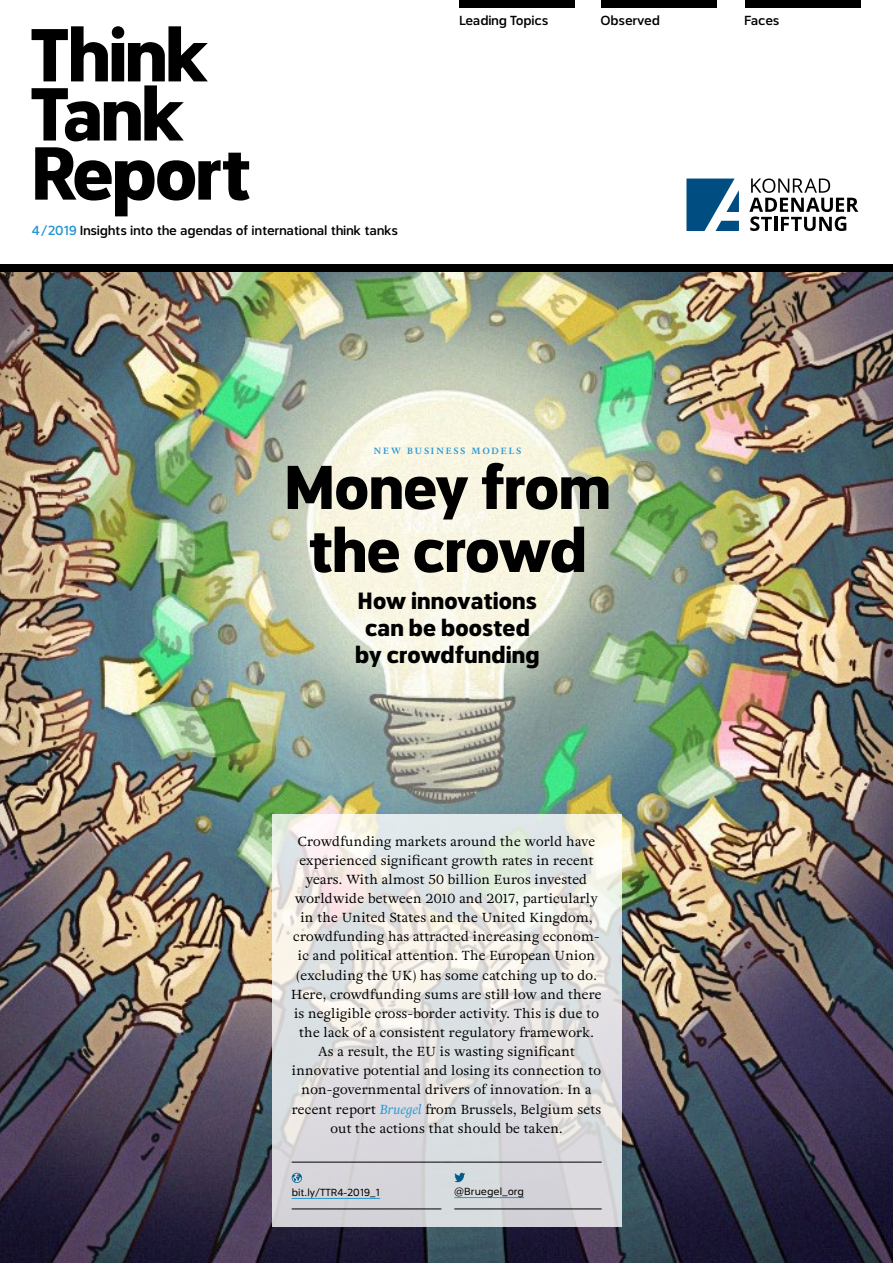
<style>
.page{position:relative;width:893px;height:1263px;background:#fff}
.page>*{position:absolute;margin:0;border:0;box-sizing:border-box;transform-origin:0 0}
.t1{font:900 76.5px/59.1px "Catesque";letter-spacing:-.05em;color:#000}
.t2{font:900 63px/63px "Catesque";letter-spacing:-.035em;color:#000;text-align:center}
.t3{font:900 24px "Catesque";letter-spacing:-.02em;color:#000}
.Navigation{font:500 13.35px "Catesque";letter-spacing:-.02em;color:#000}
.t4{font:13.05px/19.2px "Adriane Text";letter-spacing:.015em;color:#000;text-align:center}
.Details{font:10.5px "Catesque";color:#000}
.t5{font:700 9px "Adriane Text";letter-spacing:.22em;color:#2797d2}
.s1{color:#2797d2}
.s2{font-style:italic;color:#2797d2}
</style>
<div class="page">
<img style="left:0;top:272px;width:893px;height:991px">
<div style="left:746px;top:0;width:115px;height:8px;background:#000"></div>
<div style="left:601px;top:0;width:115px;height:8px;background:#000"></div>
<svg style="left:749px;top:179px;width:109px;height:52px"></svg>
<svg style="left:686px;top:179px;width:53px;height:52px"></svg>
<div style="left:460px;top:0;width:115px;height:8px;background:#000"></div>
<div style="left:0;top:265px;width:893px;height:7px;background:#000"></div>
<svg style="left:272px;top:814px;width:350px;height:413px"></svg>
<hr style="left:292px;top:1162px;width:149px;height:1px;background:#000">
<hr style="left:454px;top:1162px;width:148px;height:1px;background:#000">
<hr style="left:292px;top:1209px;width:149px;height:1px;background:#000">
<hr style="left:454px;top:1209px;width:148px;height:1px;background:#000">
<svg style="left:441px;top:1162px;width:13px;height:1px"></svg>
<hr style="left:292px;top:1198px;width:88px;height:1px;background:#2797d2">
<svg style="left:292px;top:1173px;width:10px;height:10px"></svg>
<hr style="left:454px;top:1197px;width:70px;height:1px;background:#2797d2">
<svg style="left:454px;top:1173px;width:11px;height:9px"></svg>
<h1 class="t1" style="left:30px;top:26px;width:223px">Think<br>Tank<br>Report</h1>
<p class="Navigation" style="left:32px;top:222px;width:368px"><span class="s1">4/2019</span> Insights into the agendas of international think tanks</p>
<p class="Navigation" style="left:459px;top:12px;width:91px">Leading Topics</p>
<p class="Navigation" style="left:601px;top:12px;width:61px">Observed</p>
<p class="Navigation" style="left:744px;top:12px;width:37px">Faces</p>
<p class="t5" style="left:374px;top:445px;width:149px">NEW BUSINESS MODELS</p>
<p class="t2" style="left:284px;top:456px;width:329px">Money from the crowd</p>
<p class="t3" style="left:358px;top:586px;width:181px">How innovations</p>
<p class="t3" style="left:365px;top:613px;width:167px">can be boosted</p>
<p class="t3" style="left:355px;top:640px;width:187px">by crowdfunding</p>
<p class="t4" style="left:291px;top:831px;width:312px">Crowdfunding markets around the world have experienced significant growth rates in recent years. With almost 50 billion Euros invested worldwide between 2010 and 2017, particularly in the United States and the United Kingdom, crowdfunding has attracted increasing econom&shy;ic and political attention. The European Union (excluding the UK) has some catching up to do.<br>Here, crowdfunding sums are still low and there is negligible cross-border activity. This is due to the lack of a consistent regulatory framework.<br>As a result, the EU is wasting significant innovative potential and losing its connection to non-governmental drivers of innovation. In a recent report <span class="s2">Bruegel</span> from Brussels, Belgium sets out the actions that should be taken.</p>
<p class="Details" style="left:292px;top:1186px;width:90px">bit.ly/TTR4-2019_1</p>
<p class="Details" style="left:454px;top:1186px;width:71px">@Bruegel_org</p>
</div>
